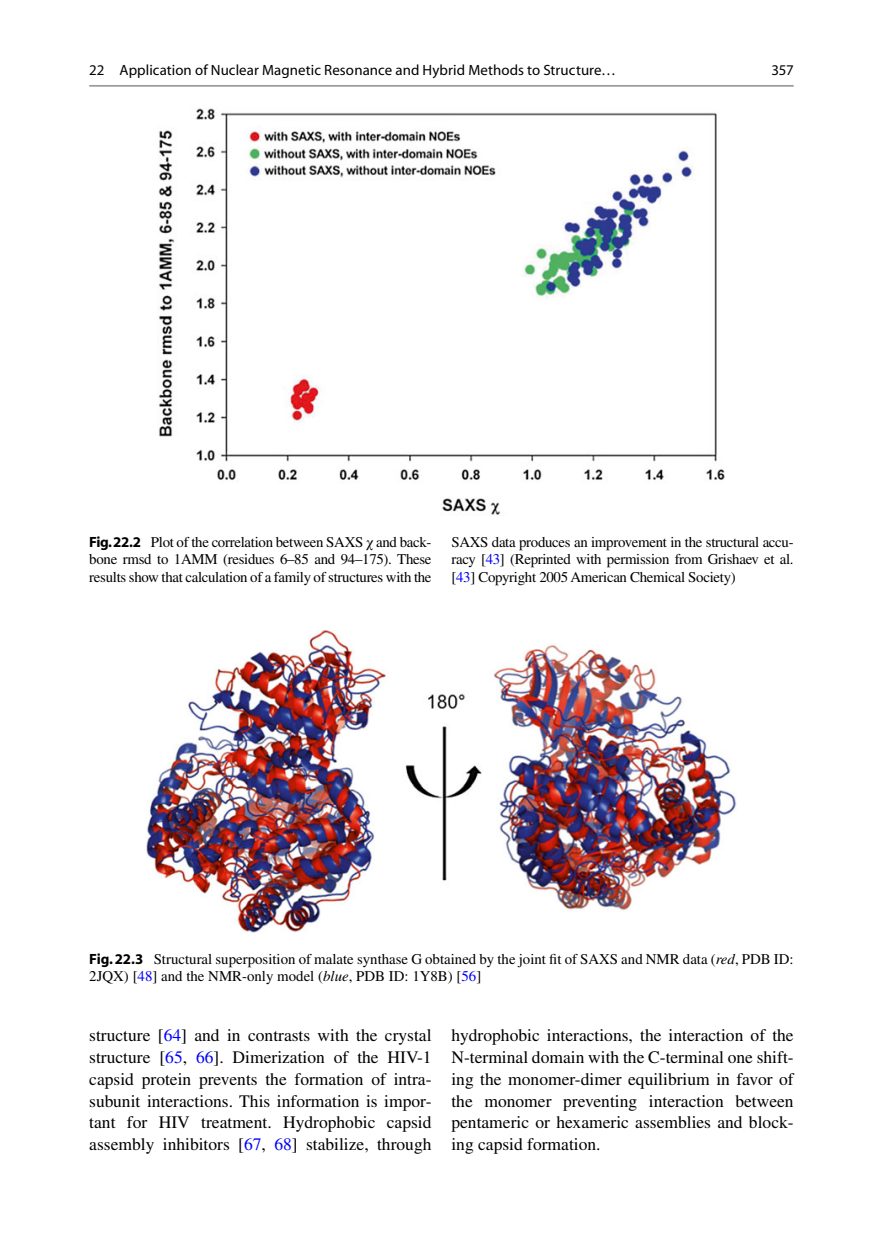
<style>
.page{position:relative;width:883px;height:1260px;background:#fff}
.page>*{position:absolute;margin:0;border:0;box-sizing:border-box;transform-origin:0 0}
.t1{font:17.5px/21.9px "Ysqwyd Krvylj Times";color:#000;text-align:justify}
.t2{font:14.88px/17.5px "Ysqwyd Krvylj Times";color:#000;text-align:justify}
.t3{font:14.88px "Bhkmfb Gxjnhh Myriad";letter-spacing:.005em;color:#000}
.s1{font-family:"Xfnfdd Ghdclp Myriad";font-weight:700}
.s2{font-family:"Xxwxwr Qnbxjf STIX General"}
.s3{color:#0000fa}
.s4{font-family:"Hpnptw Vjmmpj Times";font-style:italic}
</style>
<div class="page">
<img style="left:158px;top:108px;width:567px;height:407px">
<img style="left:147px;top:630px;width:589px;height:303px">
<hr style="left:89px;top:85px;width:705px;height:2px;background:#9c9c9c">
<p class="t3" style="left:89px;top:64px;width:528px">22 Application of Nuclear Magnetic Resonance and Hybrid Methods to Structure…</p>
<p class="t3" style="left:771px;top:64px;width:24px">357</p>
<p class="t2" style="left:89px;top:534px;width:344px"><span class="s1">Fig. 22.2</span> Plot of the correlation between SAXS <span class="s2">χ</span> and back&shy;bone rmsd to 1AMM (residues 6–85 and 94–175). These results show that calculation of a family of structures with the</p>
<p class="t2" style="left:451px;top:534px;width:344px">SAXS data produces an improvement in the structural accu&shy;racy [ <span class="s3">43</span> ] (Reprinted with permission from Grishaev et al. [ <span class="s3">43</span> ] Copyright 2005 American Chemical Society)</p>
<p class="t2" style="left:89px;top:952px;width:706px"><span class="s1">Fig. 22.3</span> Structural superposition of malate synthase G obtained by the joint fit of SAXS and NMR data ( <span class="s4">red</span> , PDB ID:<br>2JQX) [ <span class="s3">48</span> ] and the NMR-only model ( <span class="s4">blue</span> , PDB ID: 1Y8B) [ <span class="s3">56</span> ]</p>
<p class="t1" style="left:89px;top:1026px;width:344px">structure [ <span class="s3">64</span> ] and in contrasts with the crystal structure [ <span class="s3">65</span> , <span class="s3">66</span> ]. Dimerization of the HIV-1 capsid protein prevents the formation of intra&shy;subunit interactions. This information is impor&shy;tant for HIV treatment. Hydrophobic capsid assembly inhibitors [ <span class="s3">67</span> , <span class="s3">68</span> ] stabilize, through</p>
<p class="t1" style="left:451px;top:1026px;width:344px">hydrophobic interactions, the interaction of the N-terminal domain with the C-terminal one shift&shy;ing the monomer-dimer equilibrium in favor of the monomer preventing interaction between pentameric or hexameric assemblies and block&shy;ing capsid formation.</p>
</div>
